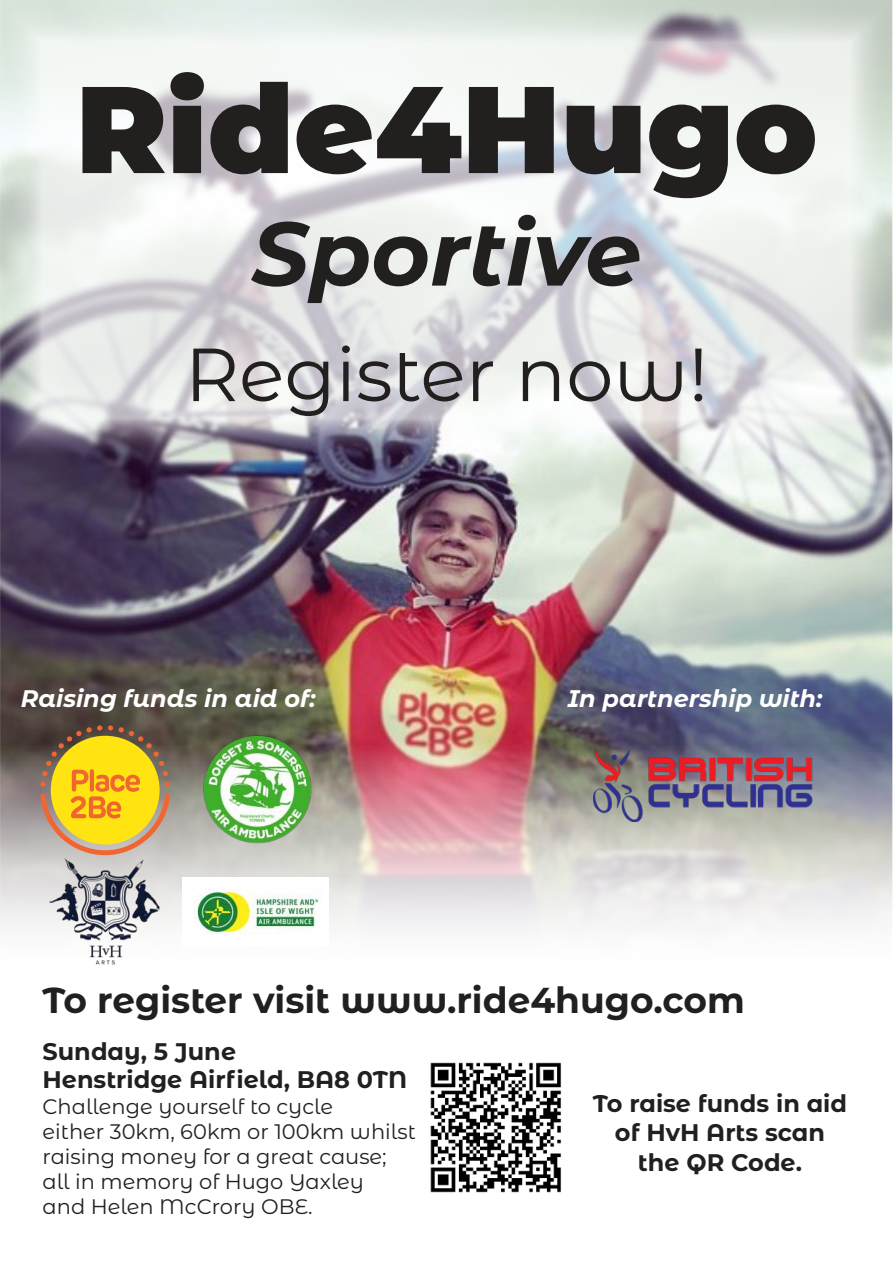
<style>
.page{position:relative;width:893px;height:1263px;background:#fff}
.page>*{position:absolute;margin:0;border:0;box-sizing:border-box;transform-origin:0 0}
.t1{font:900 123px "Montserrat Alternates";color:#221f1f}
.t2{font:italic 700 90px "Montserrat Alternates";color:#221f1f}
.t3{font:75px "Montserrat Alternates";color:#221f1f}
.t4{font:700 36px "Montserrat Alternates";color:#221f1f}
.t5{font:700 24px/29.7px "Montserrat Alternates";color:#221f1f;text-align:center}
.t6{font:italic 700 24px "Montserrat Alternates";color:#fff}
.t7{font:21px/25.2px "Montserrat Alternates";color:#221f1f}
</style>
<div class="page">
<img style="left:1px;top:461px;width:891px;height:469px">
<img style="left:183px;top:877px;width:145px;height:58px">
<svg style="left:3px;top:3px;width:886px;height:455px"></svg>
<img style="left:197px;top:726px;width:118px;height:125px">
<svg style="left:40px;top:725px;width:130px;height:130px;background:#cea93c"></svg>
<img style="left:430px;top:1062px;width:131px;height:131px">
<img style="left:593px;top:745px;width:219px;height:77px">
<img style="left:49px;top:856px;width:112px;height:109px">
<h1 class="t1" style="left:75px;top:72px;width:743px">Ride4Hugo</h1>
<h2 class="t2" style="left:252px;top:215px;width:391px">Sportive</h2>
<h3 class="t3" style="left:185px;top:345px;width:525px">Register now!</h3>
<p class="t6" style="left:21px;top:688px;width:296px">Raising funds in aid of:</p>
<p class="t6" style="left:568px;top:688px;width:256px">In partnership with:</p>
<h3 class="t4" style="left:43px;top:985px;width:704px">To register visit www.ride4hugo.com</h3>
<p class="t5" style="left:43px;top:1038px;width:366px;line-height:28.8px;text-align:left">Sunday, 5 June<br>Henstridge Airfield, BA8 0TN</p>
<p class="t7" style="left:43px;top:1095px;width:375px">Challenge yourself to cycle<br>either 30km, 60km or 100km whilst raising money for a great cause; all in memory of Hugo Yaxley<br>and Helen McCrory OBE.</p>
<p class="t5" style="left:593px;top:1090px;width:256px">To raise funds in aid of HvH Arts scan the QR Code.</p>
</div>
